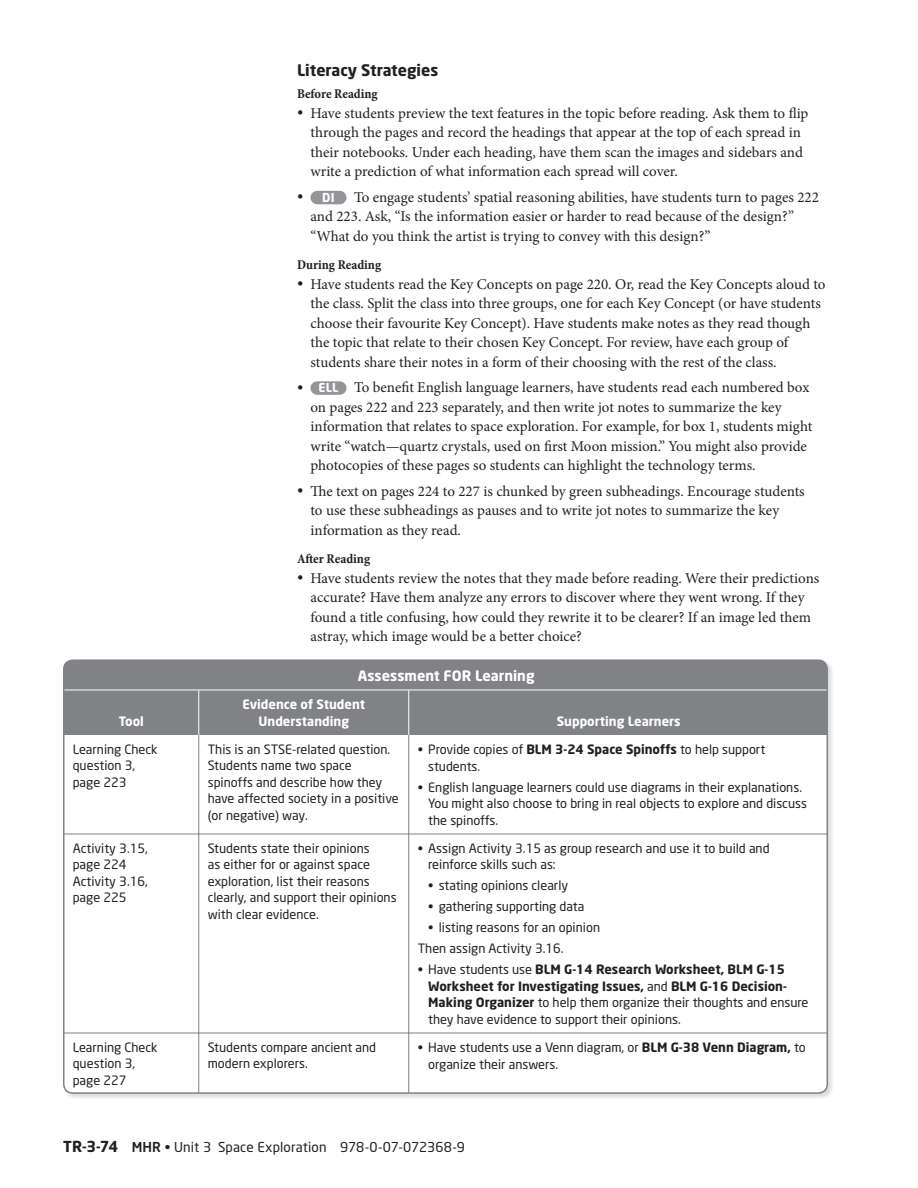
<style>
.page{position:relative;width:918px;height:1188px;background:#fff}
.page>*{position:absolute;margin:0;border:0;box-sizing:border-box;transform-origin:0 0}
.t1{font:700 15.75px "Neo Sans";color:#231f20}
.t2{font:15px/19.5px "Minion Pro";color:#231f20}
.t3{font:700 14.25px "Neo Sans";color:#fff}
.t4{font:13.5px "Neo Sans";letter-spacing:.01em;color:#231f20}
.t5{font:700 condensed 13.5px "Minion Pro";color:#231f20}
.t6{font:12.75px/16.5px "Neo Sans";color:#231f20}
.t7{font:700 12.75px/16.5px "Neo Sans";color:#fff;text-align:center}
.t8{font:700 12.15px "Neo Sans";color:#fff}
.s1{font-size:16.5px}
.s2{font-family:"Minion Pro";font-weight:400;font-size:16.5px;color:#231f20}
.s3{font-family:"Neo Sans";font-weight:700;font-size:12.15px;color:#fff}
.s4{font-weight:700}
.s5{font-weight:700;font-size:15px}
.s6{font-weight:500}
</style>
<div class="page">
<div style="left:310px;top:191px;width:36px;height:13px;background:#939598;border-radius:7px"></div>
<div style="left:310px;top:381px;width:36px;height:14px;background:#939598;border-radius:7px"></div>
<div style="left:66px;top:662px;width:761px;height:72px;background:#808285"></div>
<hr style="left:198px;top:690px;width:1px;height:45px;background:#fff">
<hr style="left:408px;top:690px;width:1px;height:45px;background:#fff">
<svg style="left:65px;top:734px;width:762px;height:359px"></svg>
<hr style="left:64px;top:690px;width:345px;height:1px;background:#fff">
<hr style="left:409px;top:690px;width:418px;height:1px;background:#fff">
<div style="left:63px;top:659px;width:765px;height:435px;border:2px solid #808285;border-radius:9px"></div>
<p class="t7" style="left:119px;top:714px;width:27px">Tool</p>
<p class="t1" style="left:297px;top:64px;width:143px">Literacy Strategies</p>
<p class="t5" style="left:297px;top:89px;width:82px">Before Reading</p>
<p class="t2" style="left:310px;top:105px;width:499px;text-indent:-14px"><span class="s1">•</span> Have students preview the text features in the topic before reading. Ask them to flip through the pages and record the headings that appear at the top of each spread in their notebooks. Under each heading, have them scan the images and sidebars and write a prediction of what information each spread will cover.</p>
<p class="t8" style="left:297px;top:193px;width:39px"><span class="s2">•</span> DI</p>
<p class="t2" style="left:310px;top:189px;width:510px;text-indent:44px">To engage students’ spatial reasoning abilities, have students turn to pages 222 and 223. Ask, “Is the information easier or harder to read because of the design?” “What do you think the artist is trying to convey with this design?”</p>
<p class="t5" style="left:297px;top:260px;width:86px">During Reading</p>
<p class="t2" style="left:310px;top:276px;width:516px;text-indent:-14px"><span class="s1">•</span> Have students read the Key Concepts on page 220. Or, read the Key Concepts aloud to the class. Split the class into three groups, one for each Key Concept (or have students choose their favourite Key Concept). Have students make notes as they read though the topic that relate to their chosen Key Concept. For review, have each group of students share their notes in a form of their choosing with the rest of the class.</p>
<p class="t2" style="left:310px;top:379px;width:503px;text-indent:-14px"><span class="s1">•</span> <span class="s3">ELL</span> To benefit English language learners, have students read each numbered box on pages 222 and 223 separately, and then write jot notes to summarize the key information that relates to space exploration. For example, for box 1, students might write “watch—quartz crystals, used on first Moon mission.” You might also provide photocopies of these pages so students can highlight the technology terms.</p>
<p class="t2" style="left:310px;top:483px;width:496px;text-indent:-14px"><span class="s1">•</span> The text on pages 224 to 227 is chunked by green subheadings. Encourage students to use these subheadings as pauses and to write jot notes to summarize the key information as they read.</p>
<p class="t5" style="left:297px;top:554px;width:75px">After Reading</p>
<p class="t2" style="left:310px;top:570px;width:510px;text-indent:-14px"><span class="s1">•</span> Have students review the notes that they made before reading. Were their predictions accurate? Have them analyze any errors to discover where they went wrong. If they found a title confusing, how could they rewrite it to be clearer? If an image led them astray, which image would be a better choice?</p>
<p class="t3" style="left:358px;top:670px;width:178px">Assessment FOR Learning</p>
<p class="t7" style="left:242px;top:698px;width:124px">Evidence of Student<br>Understanding</p>
<p class="t7" style="left:557px;top:714px;width:125px">Supporting Learners</p>
<p class="t6" style="left:73px;top:742px;width:86px">Learning Check question 3, page 223</p>
<p class="t6" style="left:208px;top:742px;width:193px">This is an STSE-related question.<br>Students name two space spinoffs and describe how they have affected society in a positive (or negative) way.</p>
<p class="t6" style="left:428px;top:743px;width:339px;text-indent:-10px">• Provide copies of <span class="s4">BLM 3-24 Space Spinoffs</span> to help support students.</p>
<p class="t6" style="left:428px;top:780px;width:380px;text-indent:-10px">• English language learners could use diagrams in their explanations.<br>You might also choose to bring in real objects to explore and discuss the spinoffs.</p>
<p class="t6" style="left:73px;top:841px;width:77px">Activity 3.15, page 224<br>Activity 3.16, page 225</p>
<p class="t6" style="left:208px;top:841px;width:190px">Students state their opinions<br>as either for or against space exploration, list their reasons clearly, and support their opinions with clear evidence.</p>
<p class="t6" style="left:428px;top:841px;width:343px;text-indent:-10px">• Assign Activity 3.15 as group research and use it to build and reinforce skills such as:</p>
<p class="t6" style="left:428px;top:879px;width:142px">• stating opinions clearly</p>
<p class="t6" style="left:428px;top:900px;width:158px">• gathering supporting data</p>
<p class="t6" style="left:418px;top:919px;width:184px;line-height:21px;text-indent:10px">• listing reasons for an opinion<br>Then assign Activity 3.16.</p>
<p class="t6" style="left:428px;top:963px;width:382px;text-indent:-10px">• Have students use <span class="s4">BLM G-14 Research Worksheet, BLM G-15<br>Worksheet for Investigating Issues,</span> and <span class="s4">BLM G-16 Decision-Making Organizer</span> to help them organize their thoughts and ensure they have evidence to support their opinions.</p>
<p class="t6" style="left:73px;top:1040px;width:86px">Learning Check question 3, page 227</p>
<p class="t6" style="left:208px;top:1040px;width:170px">Students compare ancient and modern explorers.</p>
<p class="t6" style="left:428px;top:1041px;width:379px;text-indent:-10px">• Have students use a Venn diagram, or <span class="s4">BLM G-38 Venn Diagram,</span> to organize their answers.</p>
<p class="t4" style="left:63px;top:1142px;width:404px"><span class="s5">TR-3-74</span> <span class="s6">MHR</span> • Unit 3 Space Exploration 978-0-07-072368-9</p>
</div>
